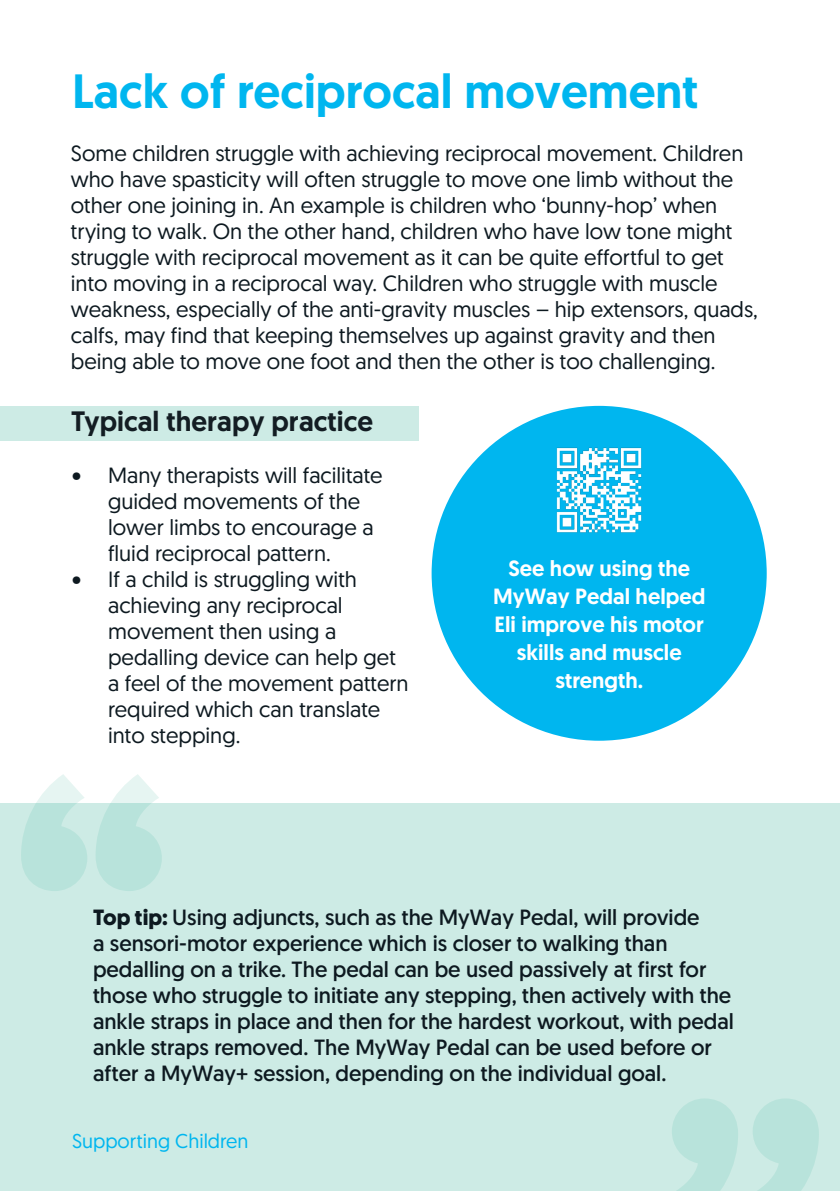
<style>
.page{position:relative;width:840px;height:1191px;background:#fff}
.page>*{position:absolute;margin:0;border:0;box-sizing:border-box;transform-origin:0 0}
.t1{font:500 48px "Geomanist";color:#00b6ef}
.t2{font:500 28px "Geomanist";color:#131d23}
.t3{font:22px/26px "Geomanist";color:#0d1920}
.t4{font:22px/26px "Geomanist";color:#0d1920}
.t5{font:500 22px/28px "Geomanist";color:#fff;text-align:center}
.t6{font:20px "Geomanist";color:#00b6ef}
.s1{font-weight:700}
</style>
<div class="page">
<div style="left:0;top:802px;width:839px;height:389px;background:#cdebe5"></div>
<svg style="left:21px;top:774px;width:141px;height:117px"></svg>
<svg style="left:672px;top:1098px;width:146px;height:93px"></svg>
<div style="left:431px;top:406px;width:335px;height:334px;background:#00b6ef;border-radius:50%"></div>
<div style="left:0;top:406px;width:419px;height:34px;background:#cdebe5"></div>
<img style="left:556px;top:447px;width:86px;height:86px">
<p class="t1" style="left:72px;top:59px;width:627px">Lack of reciprocal movement</p>
<p class="t3" style="left:71px;top:140px;width:688px">Some children struggle with achieving reciprocal movement. Children who have spasticity will often struggle to move one limb without the other one joining in. An example is children who ‘bunny-hop’ when trying to walk. On the other hand, children who have low tone might struggle with reciprocal movement as it can be quite effortful to get into moving in a reciprocal way. Children who struggle with muscle weakness, especially of the anti-gravity muscles – hip extensors, quads, calfs, may find that keeping themselves up against gravity and then being able to move one foot and then the other is too challenging.</p>
<p class="t2" style="left:71px;top:402px;width:303px">Typical therapy practice</p>
<p class="t3" style="left:108px;top:462px;width:276px;text-indent:-36px">• Many therapists will facilitate guided movements of the lower limbs to encourage a fluid reciprocal pattern.</p>
<p class="t3" style="left:108px;top:566px;width:302px;text-indent:-36px">• If a child is struggling with achieving any reciprocal movement then using a pedalling device can help get a feel of the movement pattern required which can translate into stepping.</p>
<p class="t5" style="left:493px;top:554px;width:214px">See how using the<br>MyWay Pedal helped<br>Eli improve his motor skills and muscle strength.</p>
<p class="t4" style="left:93px;top:904px;width:642px"><span class="s1">Top tip:</span> Using adjuncts, such as the MyWay Pedal, will provide<br>a sensori-motor experience which is closer to walking than pedalling on a trike. The pedal can be used passively at first for those who struggle to initiate any stepping, then actively with the ankle straps in place and then for the hardest workout, with pedal ankle straps removed. The MyWay Pedal can be used before or after a MyWay+ session, depending on the individual goal.</p>
<p class="t6" style="left:72px;top:1128px;width:178px">Supporting Children</p>
</div>
